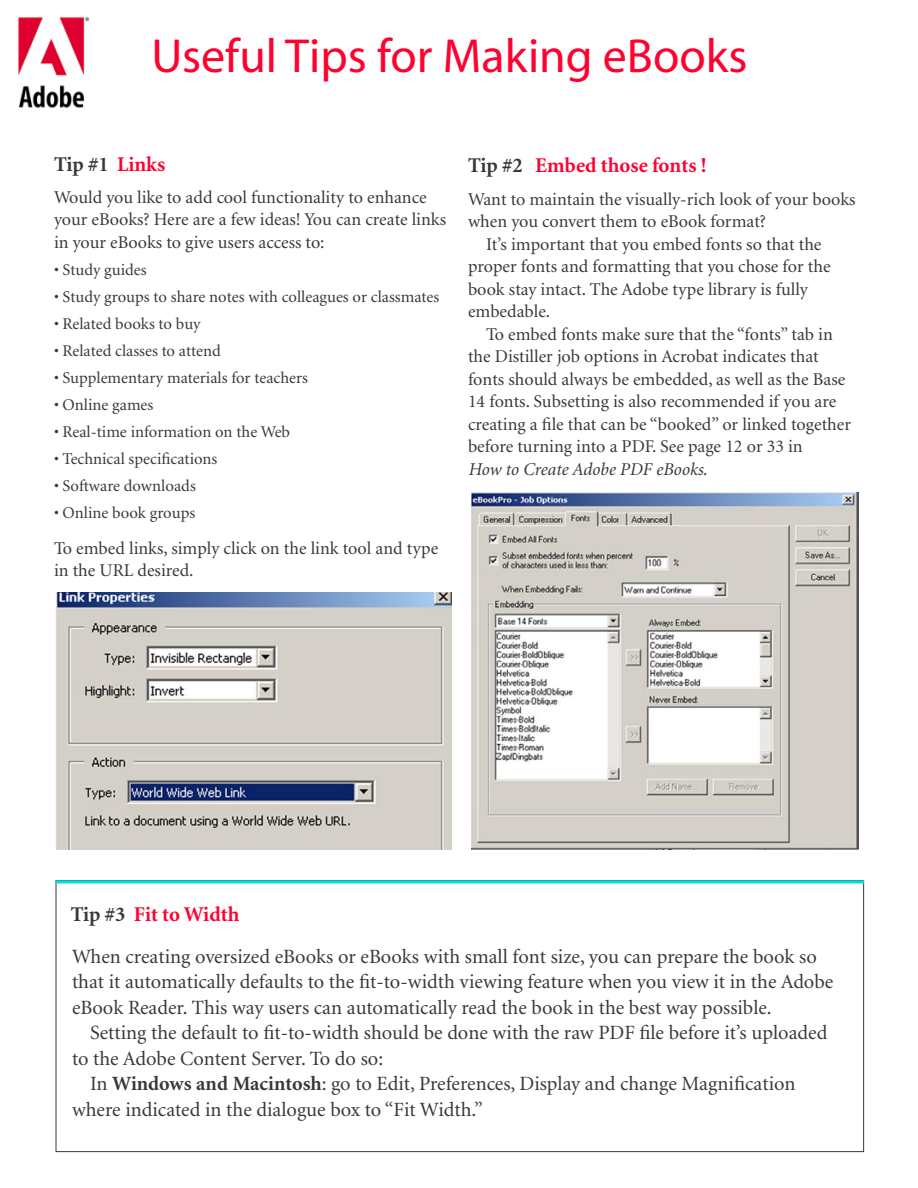
<style>
.page{position:relative;width:918px;height:1188px;background:#fff}
.page>*{position:absolute;margin:0;border:0;box-sizing:border-box;transform-origin:0 0}
.t1{font:48px "Myriad";color:#ff002f}
.t2{font:700 21px "Minion";color:#ff002f}
.t3{font:700 21px "Minion";color:#393838}
.t4{font:20.25px/25.5px "Minion";color:#393838}
.t5{font:18px/22.5px "Minion";color:#393838}
.t6{font:italic 18px "Minion";color:#393838}
.t7{font:16.5px "Minion";color:#393838}
.s1{color:#ff002f}
.s2{color:#393838}
.s3{font-style:normal}
.s4{font-weight:700}
</style>
<div class="page">
<img style="left:471px;top:493px;width:387px;height:357px">
<img style="left:56px;top:592px;width:396px;height:257px">
<svg style="left:56px;top:880px;width:808px;height:4px"></svg>
<img style="left:18px;top:17px;width:71px;height:91px">
<h1 class="t1" style="left:152px;top:32px;width:597px">Useful Tips for Making eBooks</h1>
<p class="t3" style="left:54px;top:154px;width:113px">Tip #1 <span class="s1">Links</span></p>
<p class="t5" style="left:54px;top:186px;width:394px">Would you like to add cool functionality to enhance your eBooks? Here are a few ideas! You can create links in your eBooks to give users access to:</p>
<p class="t7" style="left:54px;top:261px;width:94px">• Study guides</p>
<p class="t7" style="left:54px;top:288px;width:387px">• Study groups to share notes with colleagues or classmates</p>
<p class="t7" style="left:54px;top:315px;width:148px">• Related books to buy</p>
<p class="t7" style="left:54px;top:342px;width:168px">• Related classes to attend</p>
<p class="t7" style="left:54px;top:369px;width:255px">• Supplementary materials for teachers</p>
<p class="t7" style="left:54px;top:396px;width:101px">• Online games</p>
<p class="t7" style="left:54px;top:423px;width:238px">• Real-time information on the Web</p>
<p class="t7" style="left:54px;top:450px;width:165px">• Technical specifications</p>
<p class="t7" style="left:54px;top:477px;width:143px">• Software downloads</p>
<p class="t7" style="left:54px;top:504px;width:143px">• Online book groups</p>
<p class="t5" style="left:54px;top:537px;width:386px">To embed links, simply click on the link tool and type in the URL desired.</p>
<p class="t2" style="left:468px;top:154px;width:240px"><span class="s2">Tip #2</span> Embed those fonts !</p>
<p class="t5" style="left:468px;top:189px;width:389px">Want to maintain the visually-rich look of your books</p>
<p class="t5" style="left:468px;top:211px;width:300px">when you convert them to eBook format?</p>
<p class="t5" style="left:486px;top:234px;width:337px">It’s important that you embed fonts so that the</p>
<p class="t5" style="left:468px;top:256px;width:364px">proper fonts and formatting that you chose for the</p>
<p class="t5" style="left:468px;top:279px;width:342px">book stay intact. The Adobe type library is fully</p>
<p class="t5" style="left:468px;top:301px;width:84px">embedable.</p>
<p class="t5" style="left:486px;top:324px;width:348px">To embed fonts make sure that the “fonts” tab in</p>
<p class="t5" style="left:468px;top:346px;width:352px">the Distiller job options in Acrobat indicates that</p>
<p class="t5" style="left:468px;top:369px;width:379px">fonts should always be embedded, as well as the Base</p>
<p class="t5" style="left:468px;top:391px;width:370px">14 fonts. Subsetting is also recommended if you are</p>
<p class="t5" style="left:468px;top:414px;width:385px">creating a file that can be “booked” or linked together</p>
<p class="t5" style="left:468px;top:436px;width:336px">before turning into a PDF. See page 12 or 33 in</p>
<p class="t6" style="left:468px;top:460px;width:241px">How to Create Adobe PDF eBooks<span class="s3">.</span></p>
<p class="t2" style="left:71px;top:904px;width:170px"><span class="s2">Tip #3</span> Fit to Width</p>
<p class="t4" style="left:72px;top:944px;width:763px">When creating oversized eBooks or eBooks with small font size, you can prepare the book so that it automatically defaults to the fit-to-width viewing feature when you view it in the Adobe eBook Reader. This way users can automatically read the book in the best way possible.</p>
<p class="t4" style="left:90px;top:1021px;width:739px">Setting the default to fit-to-width should be done with the raw PDF file before it’s uploaded</p>
<p class="t4" style="left:72px;top:1046px;width:313px">to the Adobe Content Server. To do so:</p>
<p class="t4" style="left:90px;top:1072px;width:707px">In <span class="s4">Windows and Macintosh</span>: go to Edit, Preferences, Display and change Magnification</p>
<p class="t4" style="left:72px;top:1097px;width:412px">where indicated in the dialogue box to “Fit Width.”</p>
</div>
